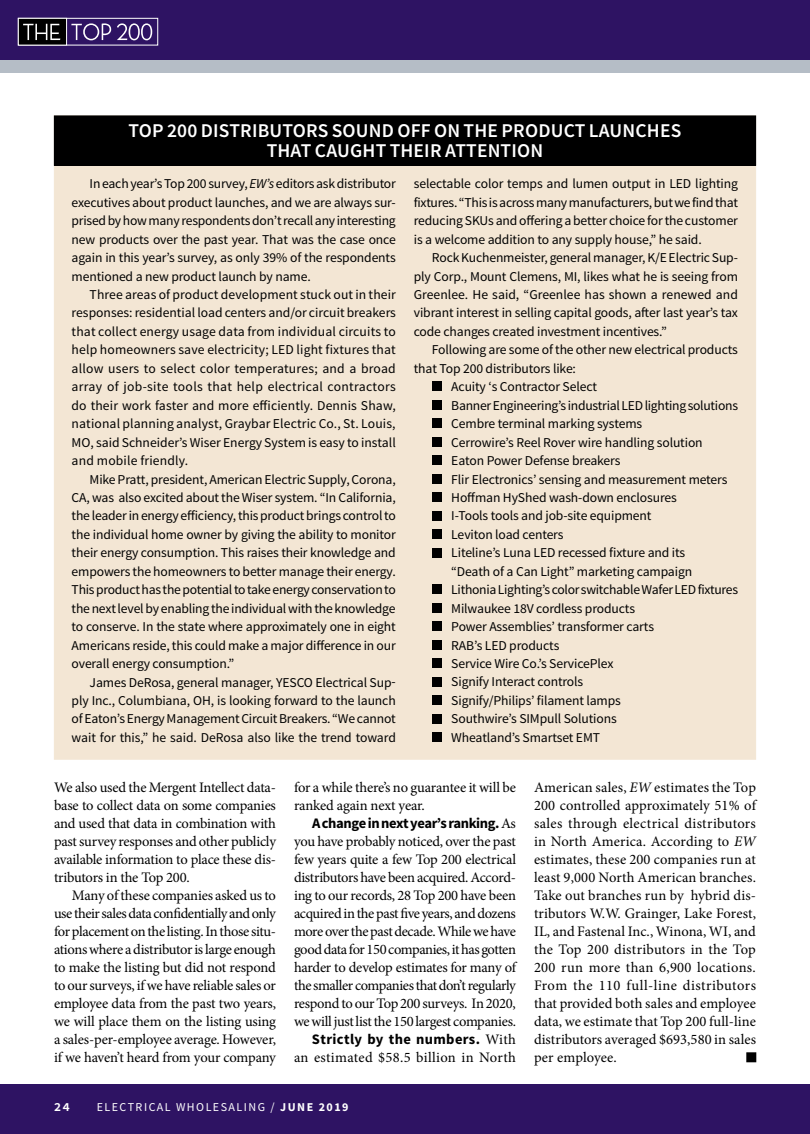
<style>
.page{position:relative;width:810px;height:1134px;background:#fff}
.page>*{position:absolute;margin:0;border:0;box-sizing:border-box;transform-origin:0 0}
.t1{font:600 19.5px/19.5px "Source Sans Pro";letter-spacing:.01em;color:#fff;text-align:center}
.t2{font:600 15px "Source Sans Pro";color:#fff}
.t3{font:14.55px/18px "Minion Pro";letter-spacing:-.015em;color:#000;text-align:justify}
.t4{font:14.55px "Minion Pro";letter-spacing:.02em;color:#000}
.t5{font:700 14.55px "Source Sans Pro";letter-spacing:-.025em;color:#000}
.t6{font:700 14.55px "Source Sans Pro";letter-spacing:.025em;color:#000}
.t7{font:13.5px/18.5px "Source Sans Pro";letter-spacing:-.01em;color:#000;text-align:justify}
.t8{font:12px "Source Sans Pro";letter-spacing:.12em;color:#fff}
.s1{font-style:italic}
.s2{font-family:"Minion Pro";font-weight:400}
.s3{font-weight:700}
</style>
<div class="page">
<div style="left:0;top:1084px;width:810px;height:50px;background:#2e1363"></div>
<div style="left:0;top:0;width:810px;height:63px;background:#2e1363"></div>
<div style="left:0;top:60px;width:810px;height:13px;background:#b5bdc6"></div>
<div style="left:18px;top:18px;width:140px;height:27px;background:#2e1363;border:1px solid #fff"></div>
<div style="left:18px;top:18px;width:49px;height:27px;background:#000;border:1px solid #fff"></div>
<svg style="left:23px;top:23px;width:129px;height:17px"></svg>
<div style="left:54px;top:116px;width:702px;height:644px;background:#f3e6d4"></div>
<div style="left:432px;top:382px;width:9px;height:9px;background:#000"></div>
<div style="left:432px;top:400px;width:9px;height:10px;background:#000"></div>
<div style="left:432px;top:419px;width:9px;height:9px;background:#000"></div>
<div style="left:432px;top:437px;width:9px;height:10px;background:#000"></div>
<div style="left:432px;top:455px;width:9px;height:10px;background:#000"></div>
<div style="left:432px;top:474px;width:9px;height:10px;background:#000"></div>
<div style="left:432px;top:492px;width:9px;height:10px;background:#000"></div>
<div style="left:432px;top:511px;width:9px;height:9px;background:#000"></div>
<div style="left:432px;top:529px;width:9px;height:10px;background:#000"></div>
<div style="left:432px;top:548px;width:9px;height:9px;background:#000"></div>
<div style="left:432px;top:585px;width:9px;height:9px;background:#000"></div>
<div style="left:432px;top:603px;width:9px;height:10px;background:#000"></div>
<div style="left:432px;top:621px;width:9px;height:10px;background:#000"></div>
<div style="left:432px;top:640px;width:9px;height:10px;background:#000"></div>
<div style="left:432px;top:658px;width:9px;height:10px;background:#000"></div>
<div style="left:432px;top:677px;width:9px;height:9px;background:#000"></div>
<div style="left:432px;top:695px;width:9px;height:10px;background:#000"></div>
<div style="left:432px;top:714px;width:9px;height:9px;background:#000"></div>
<div style="left:432px;top:732px;width:9px;height:10px;background:#000"></div>
<div style="left:54px;top:116px;width:702px;height:49px;background:#000"></div>
<div style="left:54px;top:116px;width:702px;height:50px;border:1px solid #000"></div>
<div style="left:747px;top:1053px;width:9px;height:9px;background:#000"></div>
<h1 class="t1" style="left:129px;top:122px;width:554px">TOP 200 DISTRIBUTORS SOUND OFF ON THE PRODUCT LAUNCHES<br>THAT CAUGHT THEIR ATTENTION</h1>
<p class="t7" style="left:72px;top:175px;width:326px;text-indent:18px">In each year’s Top 200 survey, <span class="s1">EW’s</span> editors ask distributor executives about product launches, and we are always sur&shy;prised by how many respondents don’t recall any interesting new products over the past year. That was the case once again in this year’s survey, as only 39% of the respondents mentioned a new product launch by name.</p>
<p class="t7" style="left:72px;top:286px;width:326px;text-indent:18px">Three areas of product development stuck out in their responses: residential load centers and/or circuit breakers that collect energy usage data from individual circuits to help homeowners save electricity; LED light fixtures that allow users to select color temperatures; and a broad array of job-site tools that help electrical contractors do their work faster and more efficiently. Dennis Shaw, national planning analyst, Graybar Electric Co., St. Louis, MO, said Schneider’s Wiser Energy System is easy to install and mobile friendly.</p>
<p class="t7" style="left:72px;top:470px;width:326px;text-indent:18px">Mike Pratt, president, American Electric Supply, Corona, CA, was also excited about the Wiser system. “In California, the leader in energy efficiency, this product brings control to the individual home owner by giving the ability to monitor their energy consumption. This raises their knowledge and empowers the homeowners to better manage their energy.<br>This product has the potential to take energy conservation to the next level by enabling the individual with the knowledge to conserve. In the state where approximately one in eight Americans reside, this could make a major difference in our overall energy consumption.”</p>
<p class="t7" style="left:72px;top:673px;width:326px;text-indent:18px">James DeRosa, general manager, YESCO Electrical Sup&shy;ply Inc., Columbiana, OH, is looking forward to the launch of Eaton’s Energy Management Circuit Breakers. “We cannot wait for this,” he said. DeRosa also like the trend toward</p>
<p class="t7" style="left:414px;top:175px;width:326px">selectable color temps and lumen output in LED lighting fixtures. “This is across many manufacturers, but we find that reducing SKUs and offering a better choice for the customer is a welcome addition to any supply house,” he said.</p>
<p class="t7" style="left:414px;top:249px;width:326px;text-indent:18px">Rock Kuchenmeister, general manager, K/E Electric Sup&shy;ply Corp., Mount Clemens, MI, likes what he is seeing from Greenlee. He said, “Greenlee has shown a renewed and vibrant interest in selling capital goods, after last year’s tax code changes created investment incentives.”</p>
<p class="t7" style="left:432px;top:341px;width:308px">Following are some of the other new electrical products</p>
<p class="t7" style="left:414px;top:359px;width:164px">that Top 200 distributors like:</p>
<p class="t7" style="left:451px;top:378px;width:147px">Acuity ‘s Contractor Select</p>
<p class="t7" style="left:451px;top:396px;width:288px">Banner Engineering’s industrial LED lighting solutions</p>
<p class="t7" style="left:451px;top:415px;width:192px">Cembre terminal marking systems</p>
<p class="t7" style="left:451px;top:433px;width:253px">Cerrowire’s Reel Rover wire handling solution</p>
<p class="t7" style="left:451px;top:452px;width:171px">Eaton Power Defense breakers</p>
<p class="t7" style="left:451px;top:470px;width:278px">Flir Electronics’ sensing and measurement meters</p>
<p class="t7" style="left:451px;top:489px;width:227px">Hoffman HyShed wash-down enclosures</p>
<p class="t7" style="left:451px;top:507px;width:202px">I-Tools tools and job-site equipment</p>
<p class="t7" style="left:451px;top:525px;width:114px">Leviton load centers</p>
<p class="t7" style="left:451px;top:544px;width:235px">Liteline’s Luna LED recessed fixture and its</p>
<p class="t7" style="left:451px;top:562px;width:242px">“Death of a Can Light” marketing campaign</p>
<p class="t7" style="left:451px;top:581px;width:288px">Lithonia Lighting’s color switchable Wafer LED fixtures</p>
<p class="t7" style="left:451px;top:599px;width:185px">Milwaukee 18V cordless products</p>
<p class="t7" style="left:451px;top:618px;width:204px">Power Assemblies’ transformer carts</p>
<p class="t7" style="left:451px;top:636px;width:110px">RAB’s LED products</p>
<p class="t7" style="left:451px;top:655px;width:164px">Service Wire Co.’s ServicePlex</p>
<p class="t7" style="left:451px;top:673px;width:133px">Signify Interact controls</p>
<p class="t7" style="left:451px;top:691px;width:171px">Signify/Philips’ filament lamps</p>
<p class="t7" style="left:451px;top:710px;width:167px">Southwire’s SIMpull Solutions</p>
<p class="t7" style="left:451px;top:728px;width:150px">Wheatland’s Smartset EMT</p>
<p class="t3" style="left:54px;top:778px;width:224px">We also used the Mergent Intellect data&shy;base to collect data on some companies and used that data in combination with past survey responses and other publicly available information to place these dis&shy;tributors in the Top 200.</p>
<p class="t3" style="left:54px;top:886px;width:224px;text-indent:18px">Many of these companies asked us to use their sales data confidentially and only for placement on the listing. In those situ&shy;ations where a distributor is large enough to make the listing but did not respond to our surveys, if we have reliable sales or employee data from the past two years, we will place them on the listing using a sales-per-employee average. However, if we haven’t heard from your company</p>
<p class="t3" style="left:294px;top:778px;width:224px">for a while there’s no guarantee it will be ranked again next year.</p>
<p class="t5" style="left:312px;top:814px;width:205px">A change in next year’s ranking. <span class="s2">As</span></p>
<p class="t3" style="left:294px;top:832px;width:224px">you have probably noticed, over the past few years quite a few Top 200 electrical distributors have been acquired. Accord&shy;ing to our records, 28 Top 200 have been acquired in the past five years, and dozens more over the past decade. While we have good data for 150 companies, it has gotten harder to develop estimates for many of the smaller companies that don’t regularly respond to our Top 200 surveys. In 2020, we will just list the 150 largest companies.</p>
<p class="t6" style="left:312px;top:1030px;width:206px">Strictly by the numbers. <span class="s2">With</span></p>
<p class="t4" style="left:294px;top:1048px;width:223px">an estimated $58.5 billion in North</p>
<p class="t2" style="left:54px;top:1097px;width:18px">24</p>
<p class="t8" style="left:97px;top:1100px;width:253px">ELECTRICAL WHOLESALING / <span class="s3">JUNE 2019</span></p>
<p class="t3" style="left:534px;top:778px;width:224px">American sales, <span class="s1">EW</span> estimates the Top 200 controlled approximately 51% of sales through electrical distributors in North America. According to <span class="s1">EW </span>estimates, these 200 companies run at least 9,000 North American branches.<br>Take out branches run by hybrid dis&shy;tributors W.W. Grainger, Lake Forest, IL, and Fastenal Inc., Winona, WI, and the Top 200 distributors in the Top 200 run more than 6,900 locations.<br>From the 110 full-line distributors that provided both sales and employee data, we estimate that Top 200 full-line distributors averaged $693,580 in sales per employee.</p>
</div>
